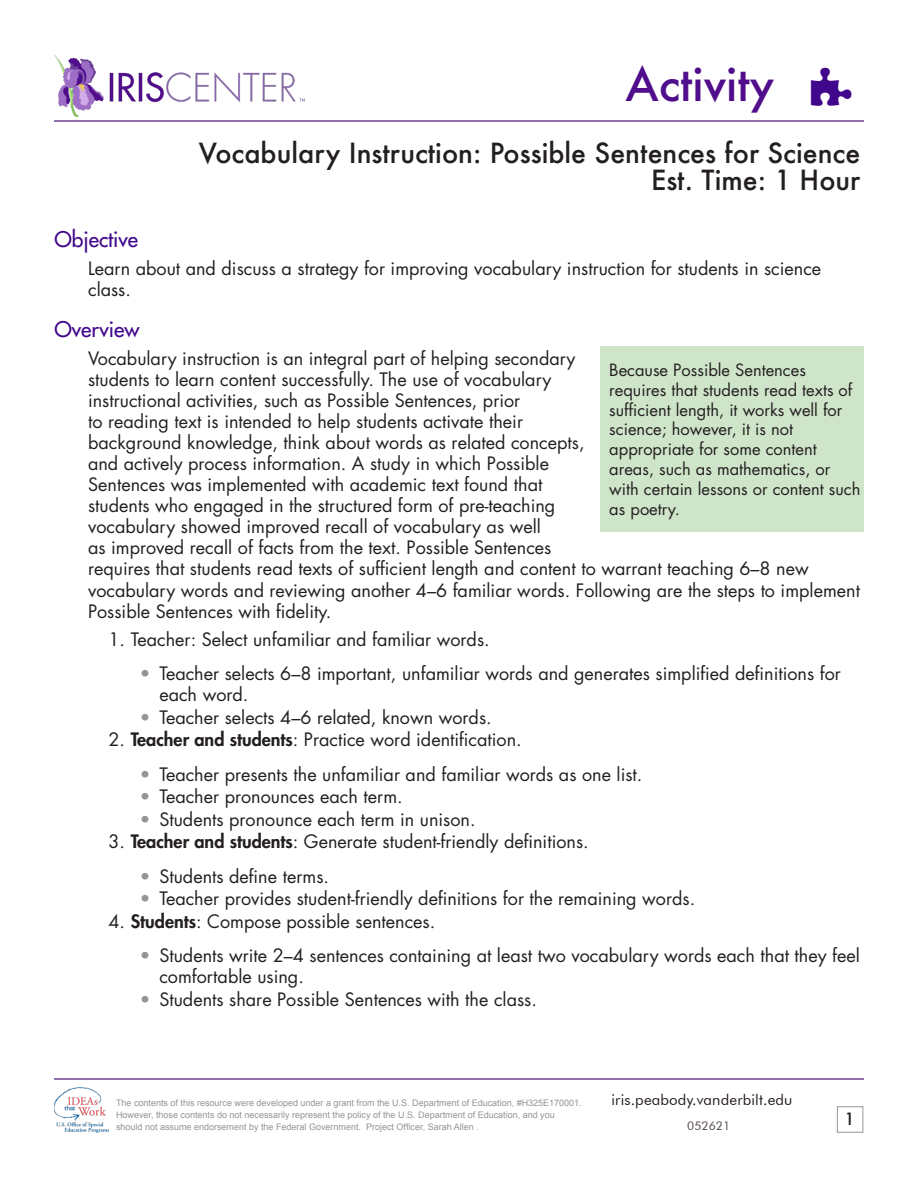
<style>
.page{position:relative;width:918px;height:1188px;background:#fff}
.page>*{position:absolute;margin:0;border:0;box-sizing:border-box;transform-origin:0 0}
.t1{font:500 45px "Futura";color:#500d8c}
.t2{font:500 27px "Futura";color:#231f20}
.IRIS__HDR{font:500 21px "Futura Std";color:#40068b}
.IRIS_Body__no_Indent{font:18px/21.1px "Futura Std";color:#231f20}
.IRIS_Body_Bullets{font:18px/21px "Futura Std";color:#231f20}
.IRIS_Numbered_Body_B{font:18px "Futura Std";color:#231f20}
.t3{font:16.5px/19.8px "Futura Std";color:#231f20}
.t4{font:500 16.5px "Futura";color:#231f20}
.t5{font:15px "Futura BT";letter-spacing:.01em;color:#241e1b}
.t6{font:12px "Futura BT";letter-spacing:.01em;color:#524a47}
.OSEP_text{font:9px/12px "Arial";color:#939598}
.s1{color:#939598}
.s2{font-weight:800}
</style>
<div class="page">
<div style="left:837px;top:1106px;width:26px;height:27px;border:1px solid #939598"></div>
<hr style="left:54px;top:1078px;width:810px;height:2px;background:#9170ab">
<img style="left:54px;top:1088px;width:54px;height:44px">
<hr style="left:54px;top:120px;width:810px;height:2px;background:#9170ab">
<img style="left:54px;top:55px;width:250px;height:62px">
<div style="left:600px;top:346px;width:264px;height:186px;background:#cfe5c9"></div>
<p class="t1" style="left:626px;top:53px;width:150px">Activity</p>
<p class="t2" style="left:199px;top:135px;width:663px">Vocabulary Instruction: Possible Sentences for Science</p>
<p class="t2" style="left:651px;top:162px;width:211px">Est. Time: 1 Hour</p>
<p class="IRIS__HDR" style="left:54px;top:227px;width:85px">Objective</p>
<p class="IRIS_Body__no_Indent" style="left:88px;top:258px;width:735px">Learn about and discuss a strategy for improving vocabulary instruction for students in science class.</p>
<p class="IRIS__HDR" style="left:54px;top:316px;width:87px">Overview</p>
<p class="IRIS_Body__no_Indent" style="left:88px;top:348px;width:773px">Vocabulary instruction is an integral part of helping secondary<br>students to learn content successfully. The use of vocabulary<br>instructional activities, such as Possible Sentences, prior<br>to reading text is intended to help students activate their<br>background knowledge, think about words as related concepts,<br>and actively process information. A study in which Possible<br>Sentences was implemented with academic text found that<br>students who engaged in the structured form of pre-teaching<br>vocabulary showed improved recall of vocabulary as well<br>as improved recall of facts from the text. Possible Sentences<br>requires that students read texts of sufficient length and content to warrant teaching 6–8 new vocabulary words and reviewing another 4–6 familiar words. Following are the steps to implement Possible Sentences with fidelity.</p>
<p class="IRIS_Body__no_Indent" style="left:108px;top:629px;width:383px">1. Teacher: Select unfamiliar and familiar words.</p>
<p class="IRIS_Body__no_Indent" style="left:159px;top:663px;width:683px;text-indent:-20px"><span class="s1">•</span> Teacher selects 6–8 important, unfamiliar words and generates simplified definitions for each word.</p>
<p class="IRIS_Body__no_Indent" style="left:140px;top:707px;width:353px"><span class="s1">•</span> Teacher selects 4–6 related, known words.</p>
<p class="IRIS_Numbered_Body_B" style="left:108px;top:728px;width:415px">2. <span class="s2">Teacher and students</span>: Practice word identification.</p>
<p class="IRIS_Body_Bullets" style="left:140px;top:764px;width:504px"><span class="s1">•</span> Teacher presents the unfamiliar and familiar words as one list.</p>
<p class="IRIS_Body_Bullets" style="left:140px;top:786px;width:264px"><span class="s1">•</span> Teacher pronounces each term.</p>
<p class="IRIS_Body_Bullets" style="left:140px;top:809px;width:337px"><span class="s1">•</span> Students pronounce each term in unison.</p>
<p class="IRIS_Numbered_Body_B" style="left:108px;top:830px;width:482px">3. <span class="s2">Teacher and students</span>: Generate student-friendly definitions.</p>
<p class="IRIS_Body_Bullets" style="left:140px;top:866px;width:191px"><span class="s1">•</span> Students define terms.</p>
<p class="IRIS_Body_Bullets" style="left:140px;top:888px;width:557px"><span class="s1">•</span> Teacher provides student-friendly definitions for the remaining words.</p>
<p class="IRIS_Numbered_Body_B" style="left:108px;top:910px;width:329px">4. <span class="s2">Students</span>: Compose possible sentences.</p>
<p class="IRIS_Body_Bullets" style="left:159px;top:945px;width:702px;text-indent:-20px"><span class="s1">•</span> Students write 2–4 sentences containing at least two vocabulary words each that they feel comfortable using.</p>
<p class="IRIS_Body_Bullets" style="left:140px;top:989px;width:399px"><span class="s1">•</span> Students share Possible Sentences with the class.</p>
<p class="t3" style="left:609px;top:360px;width:253px">Because Possible Sentences requires that students read texts of sufficient length, it works well for science; however, it is not appropriate for some content areas, such as mathematics, or with certain lessons or content such as poetry.</p>
<p class="OSEP_text" style="left:116px;top:1097px;width:467px">The contents of this resource were developed under a grant from the U.S. Department of Education, #H325E170001.<br>However, those contents do not necessarily represent the policy of the U.S. Department of Education, and you should not assume endorsement by the Federal Government. Project Officer, Sarah Allen .</p>
<p class="t5" style="left:611px;top:1091px;width:183px">iris.peabody.vanderbilt.edu</p>
<p class="t6" style="left:687px;top:1118px;width:45px">052621</p>
<p class="t4" style="left:845px;top:1108px;width:12px">1</p>
</div>
